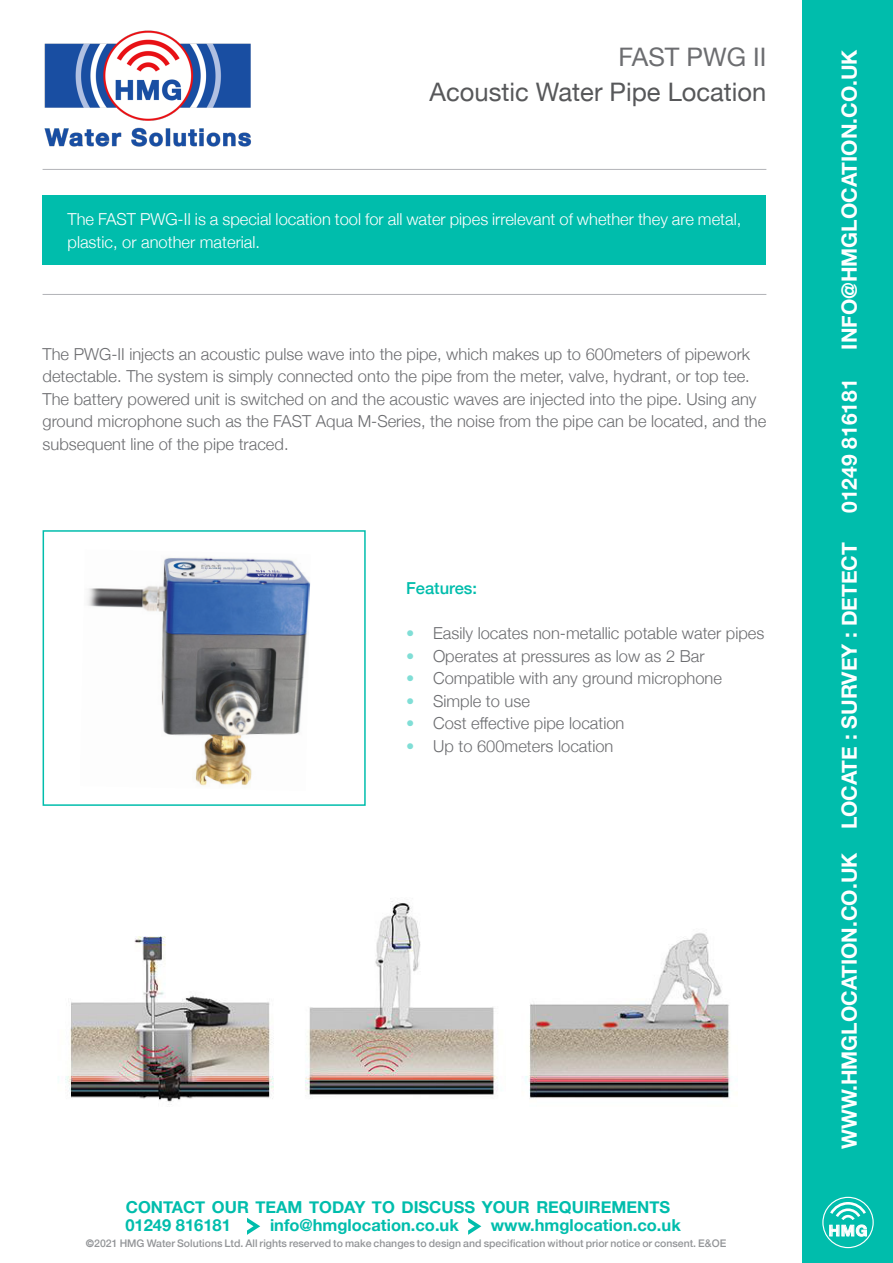
<style>
.page{position:relative;width:893px;height:1263px;background:#fff}
.page>*{position:absolute;margin:0;border:0;box-sizing:border-box;transform-origin:0 0}
.t1{font:25.5px "Helvetica Neue";color:#57585a}
.t2{font:25.5px "Helvetica Neue";color:#6c6d70}
.t3{font:700 21px "Helvetica Neue";color:#fff}
.synthobullet-blue{font:300 16.5px/22.5px "Helvetica Neue";color:#6c6d70}
.synthobullet-blue-2{font:300 16.5px/22.5px "Helvetica Neue";color:#fff}
.synthobullet-blue-3{font:700 16.5px "Helvetica Neue";color:#00bdac}
.synthobullet-blue-4{font:500 16.5px "Helvetica Neue";color:#00bdac}
.t4{font:700 15.15px "Helvetica Neue";color:#fff}
.synthobullet-blue-5{font:500 10.5px "Helvetica Neue";color:#939598}
.s1{font-weight:500;color:#80ded6}
.s2{font-weight:700;font-stretch:condensed}
</style>
<div class="page">
<img style="left:44px;top:30px;width:207px;height:117px">
<div style="left:803px;top:0;width:90px;height:1263px;background:#00bdac"></div>
<hr style="left:43px;top:169px;width:723px;height:1px;background:#b2b3b7">
<hr style="left:43px;top:294px;width:723px;height:1px;background:#b2b3b7">
<svg style="left:247px;top:1218px;width:13px;height:17px"></svg>
<svg style="left:468px;top:1218px;width:13px;height:17px"></svg>
<div style="left:822px;top:1197px;width:52px;height:51px;border:1px solid #fff;border-radius:50%"></div>
<svg style="left:830px;top:1202px;width:36px;height:18px"></svg>
<div style="left:43px;top:195px;width:723px;height:70px;background:#00bdac"></div>
<img style="left:87px;top:557px;width:224px;height:229px">
<div style="left:43px;top:530px;width:323px;height:276px;border:2px solid #00bdac"></div>
<img style="left:58px;top:901px;width:673px;height:204px">
<p class="t2" style="left:619px;top:39px;width:149px">FAST PWG II</p>
<p class="t1" style="left:430px;top:74px;width:338px">Acoustic Water Pipe Location</p>
<p class="synthobullet-blue-2" style="left:68px;top:207px;width:675px">The FAST PWG-II is a special location tool for all water pipes irrelevant of whether they are metal, plastic, or another material.</p>
<p class="synthobullet-blue" style="left:43px;top:342px;width:725px">The PWG-II injects an acoustic pulse wave into the pipe, which makes up to 600meters of pipework detectable. The system is simply connected onto the pipe from the meter, valve, hydrant, or top tee.<br>The battery powered unit is switched on and the acoustic waves are injected into the pipe. Using any ground microphone such as the FAST Aqua M-Series, the noise from the pipe can be located, and the subsequent line of the pipe traced.</p>
<p class="synthobullet-blue-4" style="left:406px;top:575px;width:72px">Features:</p>
<p class="synthobullet-blue" style="left:406px;top:621px;width:360px"><span class="s1">•</span> Easily locates non-metallic potable water pipes</p>
<p class="synthobullet-blue" style="left:406px;top:643px;width:300px"><span class="s1">•</span> Operates at pressures as low as 2 Bar</p>
<p class="synthobullet-blue" style="left:406px;top:666px;width:317px"><span class="s1">•</span> Compatible with any ground microphone</p>
<p class="synthobullet-blue" style="left:406px;top:688px;width:125px"><span class="s1">•</span> Simple to use</p>
<p class="synthobullet-blue" style="left:406px;top:711px;width:220px"><span class="s1">•</span> Cost effective pipe location</p>
<p class="synthobullet-blue" style="left:406px;top:733px;width:209px"><span class="s1">•</span> Up to 600meters location</p>
<p class="t3" style="left:833px;top:349px;width:302px;rotate:-90deg">INFO@HMGLOCATION.CO.UK</p>
<p class="t3" style="left:833px;top:513px;width:136px;rotate:-90deg">01249 816181</p>
<p class="t3" style="left:833px;top:1149px;width:608px;rotate:-90deg">WWW.HMGLOCATION.CO.UK LOCATE : SURVEY : DETECT</p>
<p class="synthobullet-blue-3" style="left:126px;top:1194px;width:546px">CONTACT OUR TEAM TODAY TO DISCUSS YOUR REQUIREMENTS</p>
<p class="synthobullet-blue-3" style="left:125px;top:1212px;width:107px">01249 816181</p>
<p class="synthobullet-blue-3" style="left:270px;top:1212px;width:190px">info@hmglocation.co.uk</p>
<p class="synthobullet-blue-3" style="left:491px;top:1212px;width:191px">www.hmglocation.co.uk</p>
<p class="t4" style="left:829px;top:1219px;width:40px">HMG</p>
<p class="synthobullet-blue-5" style="left:86px;top:1234px;width:642px"><span class="s2">©</span>2021 HMG Water Solutions Ltd. All rights reserved to make changes to design and specification without prior notice or consent. E&amp;OE</p>
</div>
